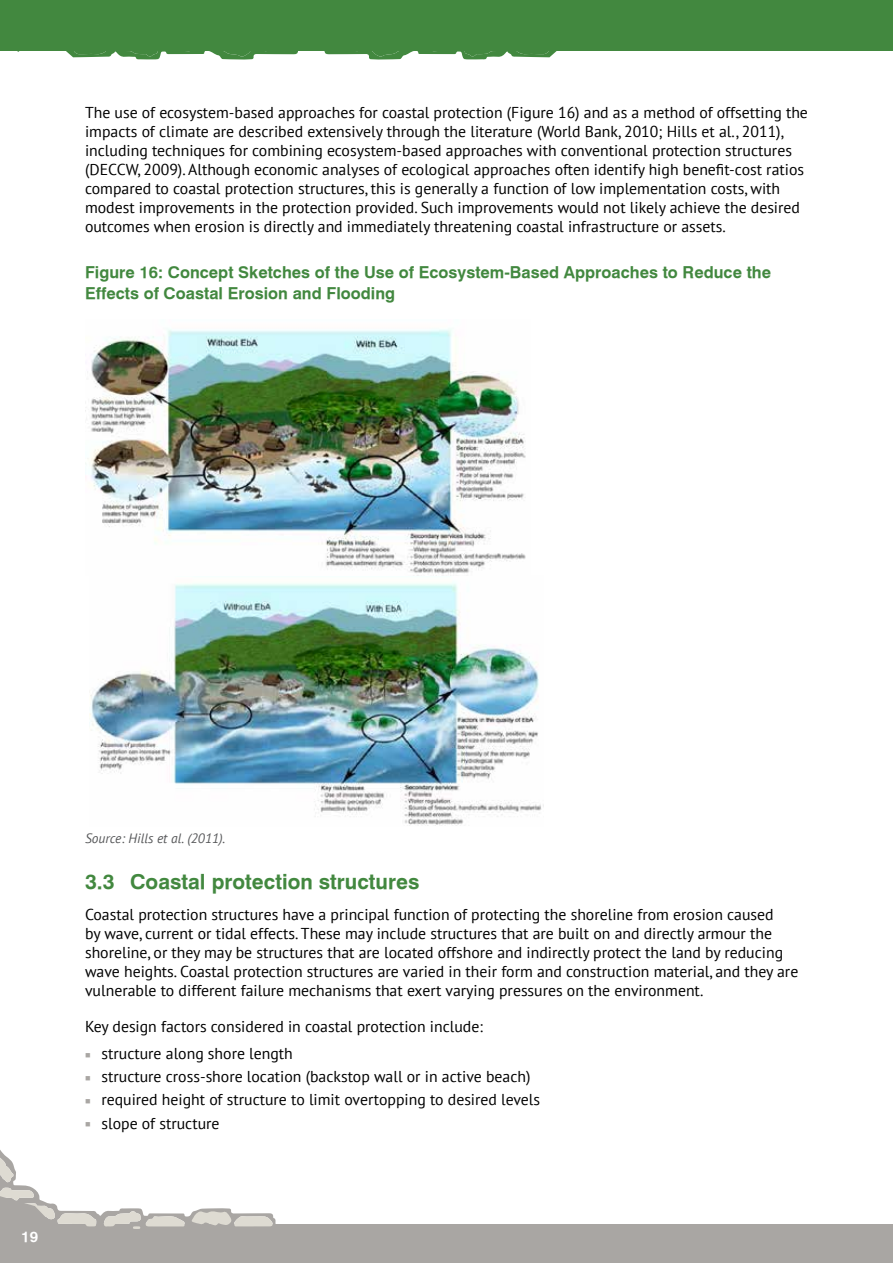
<style>
.page{position:relative;width:893px;height:1263px;background:#fff}
.page>*{position:absolute;margin:0;border:0;box-sizing:border-box;transform-origin:0 0}
.t1{font:700 21px "Geneva";color:#42883f}
.t2{font:700 16.5px/21px "Geneva";color:#42883f}
.t3{font:15.75px/18.9px "PT Sans";color:#000}
.t4{font:700 15px "Geneva";color:#fff}
.t5{font:italic 13.5px "PT Sans";color:#58595b}
.s1{color:#a9a6a3}
</style>
<div class="page">
<div style="left:0;top:1225px;width:893px;height:38px;background:#a9a6a3"></div>
<div style="left:0;top:0;width:893px;height:51px;background:#42883f"></div>
<svg style="left:324px;top:51px;width:233px;height:9px"></svg>
<svg style="left:191px;top:1209px;width:82px;height:18px"></svg>
<svg style="left:103px;top:1211px;width:82px;height:18px"></svg>
<svg style="left:0;top:1151px;width:97px;height:76px"></svg>
<svg style="left:17px;top:51px;width:281px;height:9px"></svg>
<img style="left:89px;top:575px;width:455px;height:251px">
<img style="left:85px;top:328px;width:441px;height:246px">
<p class="t3" style="left:85px;top:103px;width:724px">The use of ecosystem-based approaches for coastal protection (Figure 16) and as a method of offsetting the impacts of climate are described extensively through the literature (World Bank, 2010; Hills et al., 2011), including techniques for combining ecosystem-based approaches with conventional protection structures (DECCW, 2009). Although economic analyses of ecological approaches often identify high benefit-cost ratios compared to coastal protection structures, this is generally a function of low implementation costs, with modest improvements in the protection provided. Such improvements would not likely achieve the desired outcomes when erosion is directly and immediately threatening coastal infrastructure or assets.</p>
<p class="t2" style="left:85px;top:262px;width:688px">Figure 16: Concept Sketches of the Use of Ecosystem-Based Approaches to Reduce the<br>Effects of Coastal Erosion and Flooding</p>
<p class="t4" style="left:21px;top:1227px;width:18px">19</p>
<p class="t5" style="left:85px;top:829px;width:142px">Source: Hills et al. (2011).</p>
<h1 class="t1" style="left:85px;top:868px;width:336px">3.3 Coastal protection structures</h1>
<p class="t3" style="left:85px;top:905px;width:715px">Coastal protection structures have a principal function of protecting the shoreline from erosion caused<br>by wave, current or tidal effects. These may include structures that are built on and directly armour the shoreline, or they may be structures that are located offshore and indirectly protect the land by reducing wave heights. Coastal protection structures are varied in their form and construction material, and they are vulnerable to different failure mechanisms that exert varying pressures on the environment.</p>
<p class="t3" style="left:85px;top:1016px;width:399px">Key design factors considered in coastal protection include:</p>
<p class="t3" style="left:85px;top:1044px;width:209px"><span class="s1">■</span> structure along shore length</p>
<p class="t3" style="left:85px;top:1067px;width:447px"><span class="s1">■</span> structure cross-shore location (backstop wall or in active beach)</p>
<p class="t3" style="left:85px;top:1090px;width:457px"><span class="s1">■</span> required height of structure to limit overtopping to desired levels</p>
<p class="t3" style="left:85px;top:1113px;width:136px"><span class="s1">■</span> slope of structure</p>
</div>
